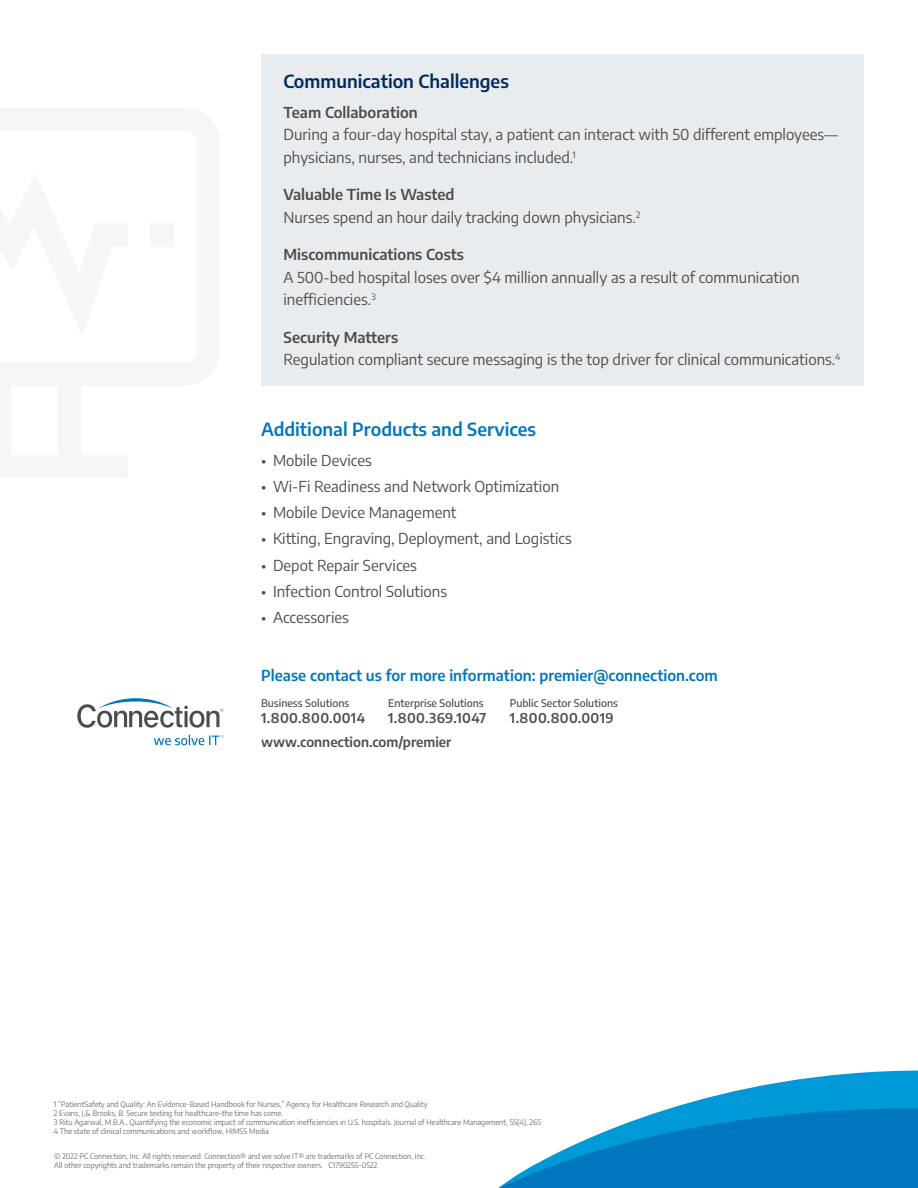
<style>
.page{position:relative;width:918px;height:1188px;background:#fff}
.page>*{position:absolute;margin:0;border:0;box-sizing:border-box;transform-origin:0 0}
.Body_Subhead{font:600 18px "Encode Sans";color:#0076be}
.Body_Subhead-2{font:600 18px "Encode Sans";color:#002a5c}
.Body{font:15px/22.5px "Encode Sans";color:#4b4c4d}
.Body-2{font:600 15px "Encode Sans";color:#4b4c4d}
.t1{font:600 15px "Encode Sans";color:#0076be}
.Cobrand_CTA{font:600 13.5px "Encode Sans";letter-spacing:.03em;color:#4b4c4d}
.Cobrand_CTA-2{font:600 13.5px "Encode Sans";letter-spacing:.01em;color:#4b4c4d}
.t2{font:500 10.5px "Encode Sans";color:#4b4c4d}
.Footnote{font:300 7.5px/9px "Encode Sans";color:#4b4c4d}
</style>
<div class="page">
<svg style="left:498px;top:1071px;width:420px;height:117px"></svg>
<div style="left:261px;top:54px;width:603px;height:332px;background:#e9ecef"></div>
<svg style="left:0;top:108px;width:219px;height:370px"></svg>
<div style="left:150px;top:223px;width:24px;height:24px;background:#f4f6f7"></div>
<svg style="left:0;top:173px;width:127px;height:164px"></svg>
<svg style="left:77px;top:698px;width:146px;height:30px"></svg>
<svg style="left:154px;top:735px;width:69px;height:10px"></svg>
<p class="Body_Subhead-2" style="left:284px;top:68px;width:227px">Communication Challenges</p>
<p class="Body-2" style="left:284px;top:101px;width:136px">Team Collaboration</p>
<p class="Body" style="left:284px;top:123px;width:556px">During a four-day hospital stay, a patient can interact with 50 different employees— physicians, nurses, and technicians included.<sup>1</sup></p>
<p class="Body-2" style="left:284px;top:184px;width:173px">Valuable Time Is Wasted</p>
<p class="Body" style="left:284px;top:205px;width:358px">Nurses spend an hour daily tracking down physicians.<sup>2</sup></p>
<p class="Body-2" style="left:284px;top:244px;width:182px">Miscommunications Costs</p>
<p class="Body" style="left:284px;top:265px;width:518px">A 500-bed hospital loses over $4 million annually as a result of communication inefficiencies.<sup>3</sup></p>
<p class="Body-2" style="left:284px;top:326px;width:116px">Security Matters</p>
<p class="Body" style="left:284px;top:348px;width:558px">Regulation compliant secure messaging is the top driver for clinical communications.<sup>4</sup></p>
<p class="Body_Subhead" style="left:261px;top:416px;width:277px">Additional Products and Services</p>
<p class="Body" style="left:261px;top:448px;width:112px">• Mobile Devices</p>
<p class="Body" style="left:261px;top:474px;width:300px">• Wi-Fi Readiness and Network Optimization</p>
<p class="Body" style="left:261px;top:501px;width:197px">• Mobile Device Management</p>
<p class="Body" style="left:261px;top:527px;width:312px">• Kitting, Engraving, Deployment, and Logistics</p>
<p class="Body" style="left:261px;top:553px;width:157px">• Depot Repair Services</p>
<p class="Body" style="left:261px;top:579px;width:188px">• Infection Control Solutions</p>
<p class="Body" style="left:261px;top:606px;width:90px">• Accessories</p>
<p class="t1" style="left:261px;top:664px;width:458px">Please contact us for more information: premier@connection.com</p>
<p class="t2" style="left:261px;top:696px;width:90px">Business Solutions</p>
<p class="Cobrand_CTA" style="left:261px;top:708px;width:105px">1.800.800.0014</p>
<p class="t2" style="left:388px;top:696px;width:97px">Enterprise Solutions</p>
<p class="Cobrand_CTA" style="left:388px;top:708px;width:100px">1.800.369.1047</p>
<p class="t2" style="left:510px;top:696px;width:110px">Public Sector Solutions</p>
<p class="Cobrand_CTA" style="left:510px;top:708px;width:105px">1.800.800.0019</p>
<p class="Cobrand_CTA-2" style="left:261px;top:732px;width:192px">www.connection.com/premier</p>
<p class="Footnote" style="left:54px;top:1099px;width:375px">1 “PatientSafety and Quality: An Evidence-Based Handbook for Nurses,” Agency for Healthcare Research and Quality</p>
<p class="Footnote" style="left:54px;top:1108px;width:231px">2 Evans, J,&amp; Brooks, B. Secure texting for healthcare–the time has come.</p>
<p class="Footnote" style="left:54px;top:1117px;width:489px">3 Ritu Agarwal, M.B.A., Quantifying the economic impact of communication inefficiencies in U.S. hospitals. Journal of Healthcare Management, 55(4), 265</p>
<p class="Footnote" style="left:54px;top:1126px;width:217px">4 The state of clinical communications and workflow, HIMSS Media</p>
<p class="Footnote" style="left:54px;top:1151px;width:373px">© 2022 PC Connection, Inc. All rights reserved. Connection® and we solve IT® are trademarks of PC Connection, Inc.<br>All other copyrights and trademarks remain the property of their respective owners. C1790255-0522</p>
</div>
